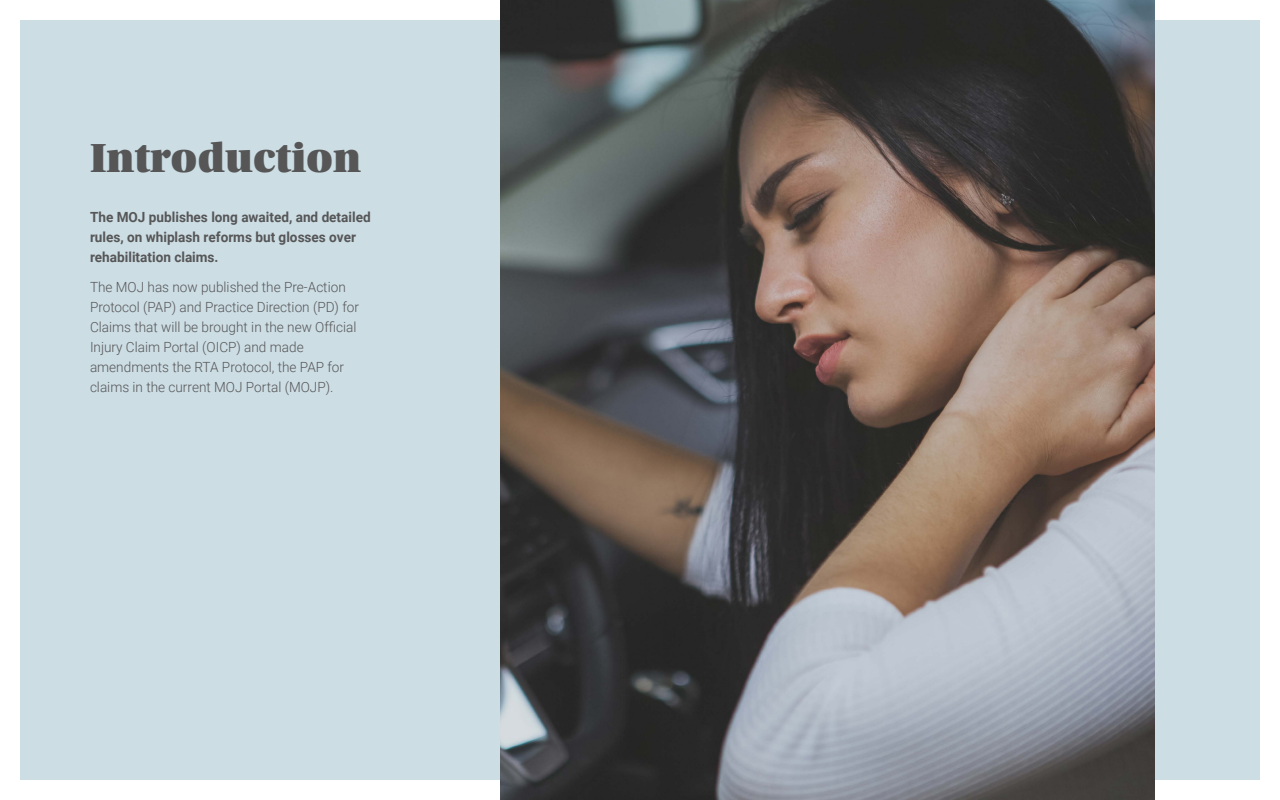
<style>
.page{position:relative;width:1280px;height:800px;background:#fff}
.page>*{position:absolute;margin:0;border:0;box-sizing:border-box;transform-origin:0 0}
.t1{font:43px "Utopia Std Black Headline";color:#565657}
.t2{font:300 14px/20px "Roboto";color:#565657}
.t3{font:700 14px/20px "Roboto";color:#565657}
</style>
<div class="page">
<div style="left:20px;top:20px;width:1240px;height:760px;background:#ccdde4"></div>
<img style="left:500px;top:0;width:655px;height:800px">
<h1 class="t1" style="left:90px;top:136px;width:273px">Introduction</h1>
<p class="t3" style="left:90px;top:206px;width:282px">The MOJ publishes long awaited, and detailed rules, on whiplash reforms but glosses over rehabilitation claims.</p>
<p class="t2" style="left:90px;top:276px;width:271px">The MOJ has now published the Pre-Action Protocol (PAP) and Practice Direction (PD) for Claims that will be brought in the new Official Injury Claim Portal (OICP) and made amendments the RTA Protocol, the PAP for claims in the current MOJ Portal (MOJP).</p>
</div>
